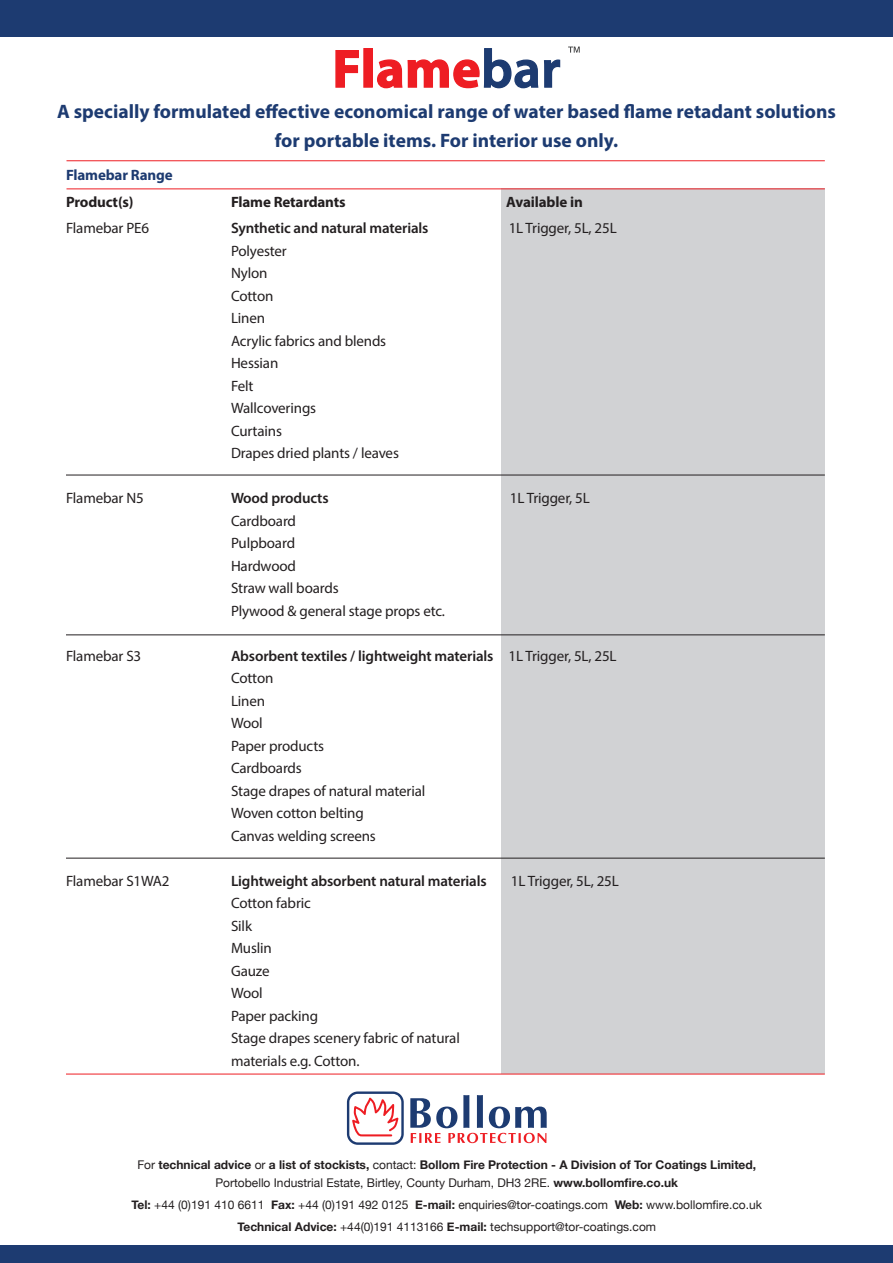
<style>
.page{position:relative;width:893px;height:1263px;background:#fff}
.page>*{position:absolute;margin:0;border:0;box-sizing:border-box;transform-origin:0 0}
.t1{font:700 54px "Myriad Pro";letter-spacing:.01em;color:#ee1d23}
.t2{font:700 19.5px/28.5px "Myriad Pro";color:#1d3b71;text-align:center}
.t3{font:15px "Myriad Pro";letter-spacing:-.01em;color:#231f20}
.t4{font:600 15px "Myriad Pro";letter-spacing:-.01em;color:#231f20}
.t5{font:700 15px "Myriad Pro";letter-spacing:-.01em;color:#231f20}
.t6{font:700 15px "Myriad Pro";letter-spacing:-.01em;color:#1d3b71}
.t7{font:700 12px/18px "Helvetica Neue";color:#231f20;text-align:center}
.t8{font:12px "Helvetica Neue";color:#231f20}
.s1{font-weight:600;color:#1d3b71}
.s2{font-weight:400}
.s3{font-weight:700}
</style>
<div class="page">
<div style="left:0;top:0;width:893px;height:36px;background:#1d3b71"></div>
<svg style="left:335px;top:50px;width:24px;height:38px"></svg>
<div style="left:363px;top:48px;width:10px;height:40px;border:1px solid #ee1d23"></div>
<svg style="left:377px;top:48px;width:184px;height:41px"></svg>
<svg style="left:568px;top:47px;width:12px;height:6px"></svg>
<div style="left:502px;top:188px;width:323px;height:886px;background:#d1d2d4"></div>
<hr style="left:67px;top:188px;width:758px;height:1px;background:#ee1d23">
<hr style="left:66px;top:635px;width:759px;height:1px;background:#231f20">
<hr style="left:66px;top:475px;width:759px;height:1px;background:#231f20">
<hr style="left:67px;top:160px;width:758px;height:1px;background:#ee1d23">
<hr style="left:66px;top:858px;width:759px;height:1px;background:#231f20">
<div style="left:0;top:1246px;width:893px;height:17px;background:#1d3b71"></div>
<svg style="left:347px;top:1091px;width:57px;height:54px"></svg>
<svg style="left:410px;top:1095px;width:137px;height:48px"></svg>
<hr style="left:66px;top:1074px;width:759px;height:1px;background:#ee1d23">
<p class="t1" style="left:332px;top:34px;width:229px">Flame<span class="s1">bar</span></p>
<p class="t2" style="left:57px;top:97px;width:780px">A specially formulated effective economical range of water based flame retadant solutions for portable items. For interior use only.</p>
<p class="t6" style="left:66px;top:165px;width:108px">Flamebar Range</p>
<p class="t5" style="left:66px;top:192px;width:69px">Product(s)</p>
<p class="t5" style="left:231px;top:192px;width:116px">Flame Retardants</p>
<p class="t5" style="left:506px;top:192px;width:78px">Available in</p>
<p class="t3" style="left:66px;top:219px;width:85px">Flamebar PE6</p>
<p class="t4" style="left:231px;top:219px;width:199px">Synthetic and natural materials</p>
<p class="t3" style="left:509px;top:219px;width:110px">1L Trigger, 5L, 25L</p>
<p class="t3" style="left:231px;top:242px;width:57px">Polyester</p>
<p class="t3" style="left:231px;top:264px;width:38px">Nylon</p>
<p class="t3" style="left:231px;top:287px;width:44px">Cotton</p>
<p class="t3" style="left:231px;top:309px;width:36px">Linen</p>
<p class="t3" style="left:231px;top:332px;width:157px">Acrylic fabrics and blends</p>
<p class="t3" style="left:231px;top:354px;width:49px">Hessian</p>
<p class="t3" style="left:231px;top:377px;width:24px">Felt</p>
<p class="t3" style="left:231px;top:399px;width:87px">Wallcoverings</p>
<p class="t3" style="left:231px;top:422px;width:52px">Curtains</p>
<p class="t3" style="left:231px;top:444px;width:169px">Drapes dried plants / leaves</p>
<p class="t3" style="left:66px;top:489px;width:79px">Flamebar N5</p>
<p class="t4" style="left:231px;top:489px;width:99px">Wood products</p>
<p class="t3" style="left:510px;top:489px;width:82px">1L Trigger, 5L</p>
<p class="t3" style="left:231px;top:512px;width:67px">Cardboard</p>
<p class="t3" style="left:231px;top:534px;width:66px">Pulpboard</p>
<p class="t3" style="left:231px;top:557px;width:66px">Hardwood</p>
<p class="t3" style="left:231px;top:579px;width:109px">Straw wall boards</p>
<p class="t3" style="left:231px;top:602px;width:215px">Plywood &amp; general stage props etc.</p>
<p class="t3" style="left:66px;top:647px;width:77px">Flamebar S3</p>
<p class="t4" style="left:231px;top:646px;width:387px">Absorbent textiles / lightweight materials <span class="s2">1L Trigger, 5L, 25L</span></p>
<p class="t3" style="left:231px;top:669px;width:44px">Cotton</p>
<p class="t3" style="left:231px;top:692px;width:36px">Linen</p>
<p class="t3" style="left:231px;top:714px;width:33px">Wool</p>
<p class="t3" style="left:231px;top:737px;width:95px">Paper products</p>
<p class="t3" style="left:231px;top:759px;width:72px">Cardboards</p>
<p class="t3" style="left:231px;top:782px;width:196px">Stage drapes of natural material</p>
<p class="t3" style="left:231px;top:804px;width:134px">Woven cotton belting</p>
<p class="t3" style="left:231px;top:827px;width:146px">Canvas welding screens</p>
<p class="t3" style="left:66px;top:872px;width:105px">Flamebar S1WA2</p>
<p class="t4" style="left:231px;top:871px;width:257px">Lightweight absorbent natural materials</p>
<p class="t3" style="left:511px;top:872px;width:110px">1L Trigger, 5L, 25L</p>
<p class="t3" style="left:231px;top:894px;width:81px">Cotton fabric</p>
<p class="t3" style="left:231px;top:917px;width:23px">Silk</p>
<p class="t3" style="left:231px;top:939px;width:42px">Muslin</p>
<p class="t3" style="left:231px;top:962px;width:40px">Gauze</p>
<p class="t3" style="left:231px;top:984px;width:33px">Wool</p>
<p class="t3" style="left:231px;top:1007px;width:89px">Paper packing</p>
<p class="t3" style="left:231px;top:1029px;width:230px">Stage drapes scenery fabric of natural</p>
<p class="t3" style="left:231px;top:1052px;width:130px">materials e.g. Cotton.</p>
<p class="t7" style="left:137px;top:1156px;width:620px"><span class="s2">For</span> technical advice <span class="s2">or</span> a list of stockists, <span class="s2">contact:</span> Bollom Fire Protection - A Division of Tor Coatings Limited,<br><span class="s2">Portobello Industrial Estate, Birtley, County Durham, DH3 2RE.</span> www.bollomfire.co.uk</p>
<p class="t8" style="left:132px;top:1196px;width:632px"><span class="s3">Tel:</span> +44 (0)191 410 6611 <span class="s3">Fax:</span> +44 (0)191 492 0125 <span class="s3">E-mail:</span> enquiries@tor-coatings.com <span class="s3">Web:</span> www.bollomfire.co.uk</p>
<p class="t8" style="left:237px;top:1218px;width:420px"><span class="s3">Technical Advice:</span> +44(0)191 4113166 <span class="s3">E-mail:</span> techsupport@tor-coatings.com</p>
</div>
